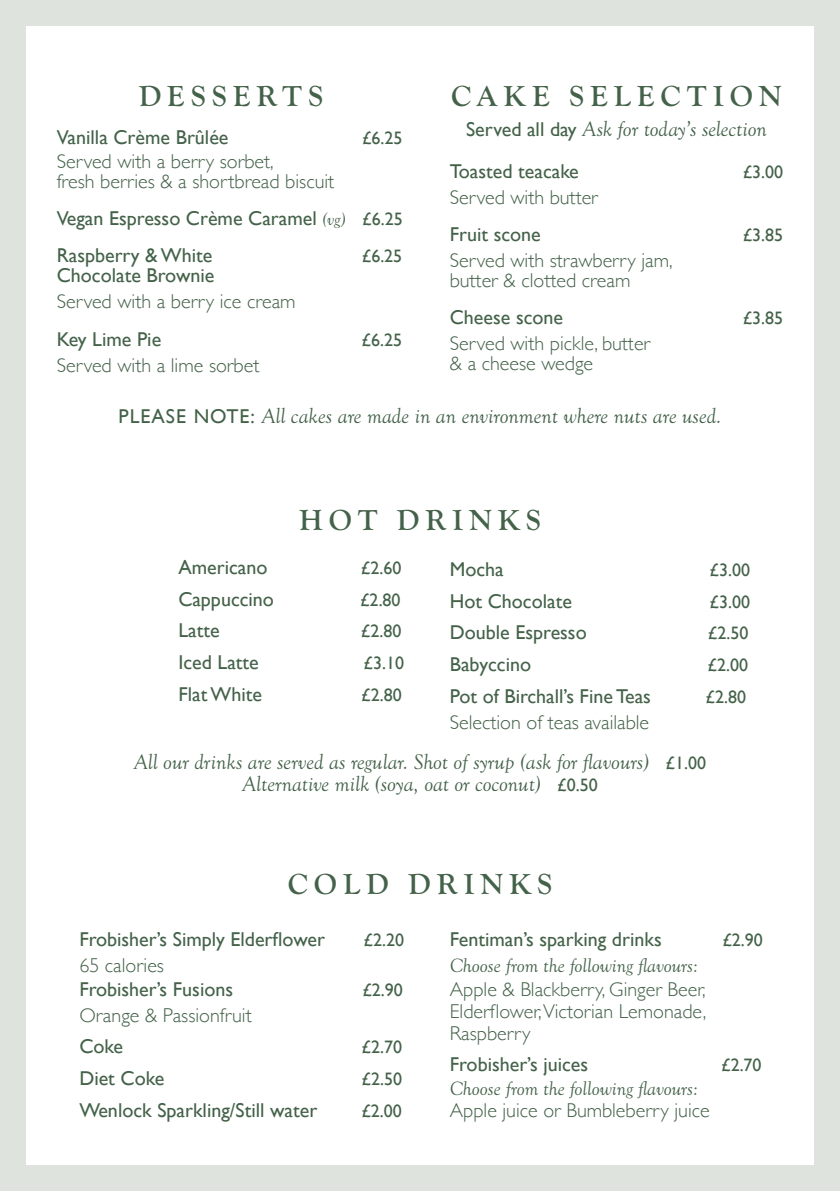
<style>
.page{position:relative;width:840px;height:1191px;background:#fff}
.page>*{position:absolute;margin:0;border:0;box-sizing:border-box;transform-origin:0 0}
.t1{font:700 30px "Goudy Old Sty";letter-spacing:.2em;color:#446249}
.t2{font:italic 22px "Goudy Old Sty";color:#446249}
.t3{font:20px/24px "Gill Sans";color:#446249}
.t4{font:300 20px/20px "Gill Sans";color:#446249}
.t5{font:italic 20px "Goudy Old Sty";color:#446249}
.t6{font:18px "Gill Sans";color:#446249}
.s1{font-family:"Goudy Old Sty";font-style:italic;font-size:18px}
.s2{font-size:18px}
.s3{font-weight:400}
.s4{font-family:"Gill Sans";font-style:normal;font-size:20px}
.s5{font-family:"Gill Sans";font-style:normal;font-size:18px}
.s6{font-weight:300}
</style>
<div class="page">
<div style="left:0;top:0;width:839px;height:1191px;background:#dee3dd"></div>
<div style="left:26px;top:26px;width:787px;height:1138px;background:#fff"></div>
<p class="t1" style="left:139px;top:79px;width:185px">DESSERTS</p>
<p class="t3" style="left:57px;top:125px;width:173px">Vanilla Crème Brûlée</p>
<p class="t6" style="left:362px;top:127px;width:42px">£6.25</p>
<p class="t4" style="left:57px;top:150px;width:279px">Served with a berry sorbet,<br>fresh berries &amp; a shortbread biscuit</p>
<p class="t3" style="left:57px;top:206px;width:347px">Vegan Espresso Crème Caramel <span class="s1">(vg)</span> <span class="s2">£6.25</span></p>
<p class="t3" style="left:57px;top:243px;width:157px">Raspberry &amp; White</p>
<p class="t6" style="left:361px;top:245px;width:42px">£6.25</p>
<p class="t4" style="left:57px;top:262px;width:240px;line-height:26px"><span class="s3">Chocolate Brownie<br></span>Served with a berry ice cream</p>
<p class="t3" style="left:57px;top:327px;width:106px">Key Lime Pie</p>
<p class="t6" style="left:361px;top:329px;width:42px">£6.25</p>
<p class="t4" style="left:57px;top:354px;width:204px">Served with a lime sorbet</p>
<p class="t2" style="left:118px;top:403px;width:604px"><span class="s4">PLEASE NOTE:</span> All cakes are made in an environment where nuts are used.</p>
<p class="t1" style="left:451px;top:79px;width:332px">CAKE SELECTION</p>
<p class="t2" style="left:466px;top:117px;width:302px"><span class="s4">Served all day</span> Ask for today’s selection</p>
<p class="t3" style="left:449px;top:159px;width:130px">Toasted teacake</p>
<p class="t6" style="left:742px;top:161px;width:42px">£3.00</p>
<p class="t4" style="left:449px;top:186px;width:150px">Served with butter</p>
<p class="t3" style="left:449px;top:222px;width:92px">Fruit scone</p>
<p class="t6" style="left:742px;top:224px;width:42px">£3.85</p>
<p class="t4" style="left:449px;top:249px;width:224px">Served with strawberry jam, butter &amp; clotted cream</p>
<p class="t3" style="left:449px;top:305px;width:115px">Cheese scone</p>
<p class="t6" style="left:742px;top:307px;width:42px">£3.85</p>
<p class="t4" style="left:449px;top:333px;width:202px">Served with pickle, butter &amp; a cheese wedge</p>
<p class="t1" style="left:299px;top:504px;width:243px">HOT DRINKS</p>
<p class="t3" style="left:178px;top:555px;width:90px">Americano</p>
<p class="t6" style="left:361px;top:557px;width:42px">£2.60</p>
<p class="t3" style="left:178px;top:586px;width:97px">Cappuccino</p>
<p class="t6" style="left:360px;top:589px;width:42px">£2.80</p>
<p class="t3" style="left:178px;top:618px;width:43px">Latte</p>
<p class="t6" style="left:360px;top:620px;width:42px">£2.80</p>
<p class="t3" style="left:178px;top:650px;width:82px">Iced Latte</p>
<p class="t6" style="left:363px;top:652px;width:42px">£3.10</p>
<p class="t3" style="left:178px;top:681px;width:85px">Flat White</p>
<p class="t6" style="left:361px;top:684px;width:42px">£2.80</p>
<p class="t3" style="left:449px;top:557px;width:55px">Mocha</p>
<p class="t6" style="left:709px;top:559px;width:42px">£3.00</p>
<p class="t3" style="left:449px;top:588px;width:123px">Hot Chocolate</p>
<p class="t6" style="left:709px;top:591px;width:42px">£3.00</p>
<p class="t3" style="left:449px;top:620px;width:138px">Double Espresso</p>
<p class="t6" style="left:707px;top:622px;width:42px">£2.50</p>
<p class="t3" style="left:449px;top:652px;width:83px">Babyccino</p>
<p class="t6" style="left:707px;top:654px;width:42px">£2.00</p>
<p class="t3" style="left:449px;top:684px;width:203px">Pot of Birchall’s Fine Teas</p>
<p class="t6" style="left:705px;top:686px;width:42px">£2.80</p>
<p class="t4" style="left:449px;top:711px;width:201px">Selection of teas available</p>
<p class="t2" style="left:134px;top:750px;width:573px">All our drinks are served as regular. Shot of syrup (ask for flavours) <span class="s5">£1.00</span></p>
<p class="t2" style="left:242px;top:772px;width:357px">Alternative milk (soya, oat or coconut) <span class="s5">£0.50</span></p>
<p class="t1" style="left:287px;top:867px;width:266px">COLD DRINKS</p>
<p class="t3" style="left:79px;top:926px;width:247px">Frobisher’s Simply Elderflower</p>
<p class="t6" style="left:363px;top:928px;width:42px">£2.20</p>
<p class="t3" style="left:79px;top:952px;width:155px"><span class="s6">65 calories<br></span>Frobisher’s Fusions</p>
<p class="t6" style="left:362px;top:978px;width:42px">£2.90</p>
<p class="t4" style="left:79px;top:1004px;width:174px">Orange &amp; Passionfruit</p>
<p class="t3" style="left:79px;top:1034px;width:45px">Coke</p>
<p class="t6" style="left:361px;top:1036px;width:42px">£2.70</p>
<p class="t3" style="left:79px;top:1066px;width:86px">Diet Coke</p>
<p class="t6" style="left:361px;top:1068px;width:42px">£2.50</p>
<p class="t3" style="left:79px;top:1097px;width:239px">Wenlock Sparkling/Still water</p>
<p class="t6" style="left:361px;top:1099px;width:42px">£2.00</p>
<p class="t3" style="left:449px;top:926px;width:213px">Fentiman’s sparking drinks</p>
<p class="t6" style="left:722px;top:928px;width:42px">£2.90</p>
<p class="t5" style="left:449px;top:954px;width:249px">Choose from the following flavours:</p>
<p class="t4" style="left:449px;top:977px;width:258px;line-height:22px;text-align:justify">Apple &amp; Blackberry, Ginger Beer, Elderflower,Victorian Lemonade, Raspberry</p>
<p class="t3" style="left:449px;top:1052px;width:140px">Frobisher’s juices</p>
<p class="t6" style="left:720px;top:1054px;width:42px">£2.70</p>
<p class="t5" style="left:449px;top:1077px;width:249px">Choose from the following flavours:</p>
<p class="t4" style="left:449px;top:1099px;width:261px">Apple juice or Bumbleberry juice</p>
</div>
